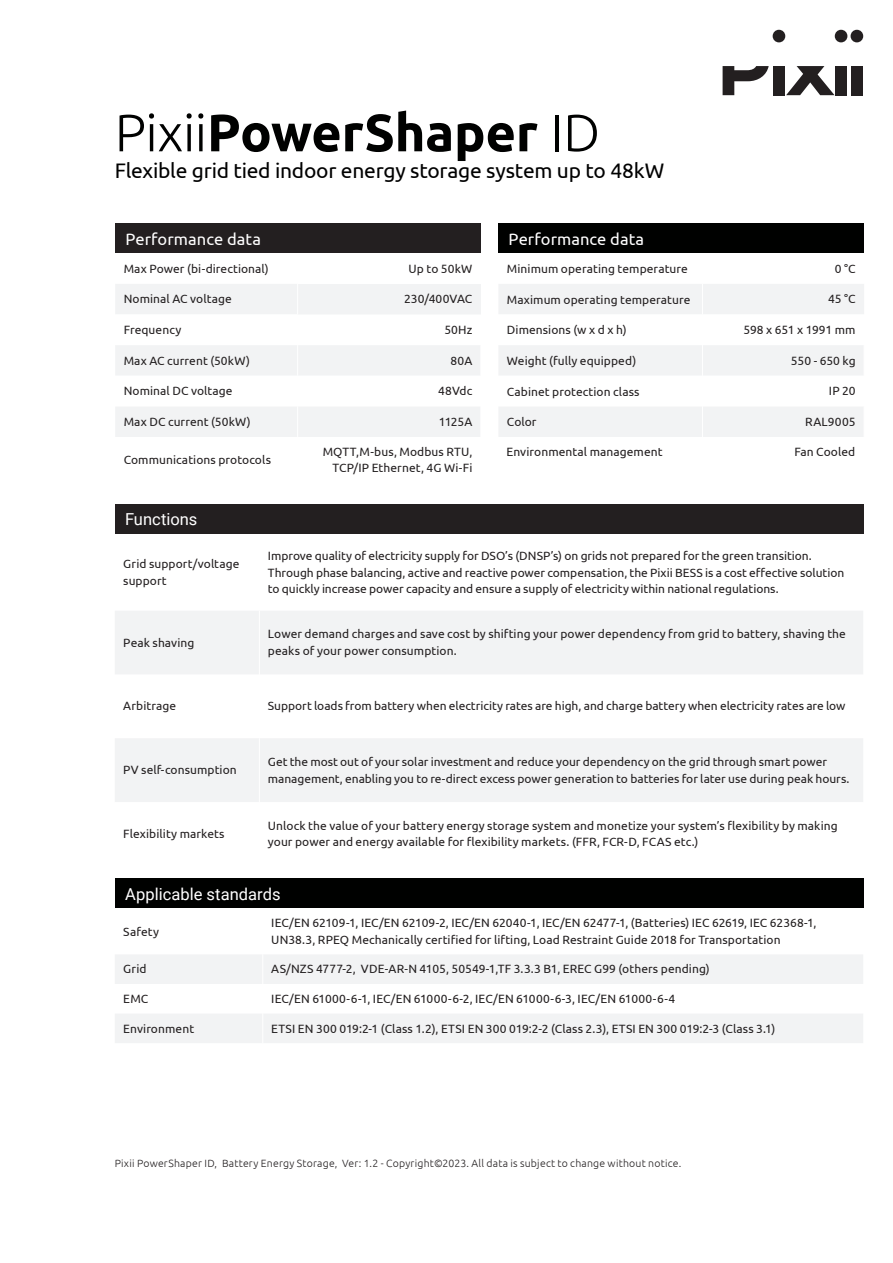
<style>
.page{position:relative;width:893px;height:1263px;background:#fff}
.page>*{position:absolute;margin:0;border:0;box-sizing:border-box;transform-origin:0 0}
.t1{font:700 52.5px "Ubuntu";letter-spacing:-.005em;color:#000100}
.t2{font:21px "Ubuntu";letter-spacing:-.01em;color:#000100}
.t3{font:16.5px "Ubuntu";letter-spacing:.005em;color:#fff}
.t4{font:16.5px "Roboto";color:#fff}
.t5{font:12px/16.5px "Ubuntu";letter-spacing:.005em;color:#231f20}
.t6{font:300 10.5px "Ubuntu";letter-spacing:.02em;color:#231f20}
.s1{font-weight:300}
</style>
<div class="page">
<div style="left:115px;top:878px;width:748px;height:30px;background:#000100"></div>
<svg style="left:115px;top:955px;width:748px;height:88px;fill:#f2f3f4"></svg>
<hr style="left:262px;top:954px;width:1px;height:30px;background:#fff">
<svg style="left:262px;top:984px;width:1px;height:29px"></svg>
<hr style="left:262px;top:1013px;width:1px;height:30px;background:#fff">
<div style="left:115px;top:223px;width:366px;height:30px;background:#231f20"></div>
<div style="left:115px;top:284px;width:182px;height:30px;background:#f2f3f4"></div>
<div style="left:298px;top:284px;width:183px;height:30px;background:#f2f3f4"></div>
<svg style="left:115px;top:345px;width:365px;height:92px;fill:#f2f3f4"></svg>
<hr style="left:297px;top:345px;width:1px;height:31px;background:#fff">
<hr style="left:115px;top:376px;width:1px;height:30px;background:#fff">
<hr style="left:297px;top:376px;width:1px;height:30px;background:#fff">
<hr style="left:297px;top:406px;width:1px;height:31px;background:#fff">
<div style="left:498px;top:223px;width:366px;height:30px;background:#000100"></div>
<div style="left:499px;top:284px;width:365px;height:153px;background:#f2f3f4"></div>
<svg style="left:499px;top:314px;width:365px;height:92px"></svg>
<hr style="left:702px;top:284px;width:1px;height:30px;background:#fff">
<hr style="left:702px;top:376px;width:1px;height:30px;background:#fff">
<hr style="left:702px;top:345px;width:1px;height:31px;background:#fff">
<hr style="left:702px;top:406px;width:1px;height:31px;background:#fff">
<div style="left:115px;top:504px;width:748px;height:30px;background:#231f20"></div>
<div style="left:115px;top:611px;width:748px;height:63px;background:#f2f3f4"></div>
<div style="left:115px;top:739px;width:748px;height:63px;background:#f2f3f4"></div>
<hr style="left:259px;top:738px;width:1px;height:64px;background:#fff">
<hr style="left:259px;top:611px;width:1px;height:63px;background:#fff">
<svg style="left:723px;top:66px;width:46px;height:29px"></svg>
<div style="left:773px;top:30px;width:12px;height:12px;background:#231f20;border-radius:50%"></div>
<div style="left:773px;top:66px;width:12px;height:29px;background:#231f20"></div>
<svg style="left:786px;top:66px;width:48px;height:29px"></svg>
<div style="left:835px;top:30px;width:12px;height:12px;background:#231f20;border-radius:50%"></div>
<div style="left:835px;top:66px;width:12px;height:29px;background:#231f20"></div>
<div style="left:851px;top:30px;width:12px;height:12px;background:#231f20;border-radius:50%"></div>
<div style="left:851px;top:66px;width:12px;height:29px;background:#231f20"></div>
<h1 class="t1" style="left:115px;top:101px;width:487px"><span class="s1">Pixii</span>PowerShaper <span class="s1">ID</span></h1>
<h2 class="t2" style="left:115px;top:158px;width:551px">Flexible grid tied indoor energy storage system up to 48kW</h2>
<h3 class="t3" style="left:125px;top:229px;width:137px">Performance data</h3>
<p class="t5" style="left:124px;top:260px;width:147px">Max Power (bi-directional)</p>
<p class="t5" style="left:409px;top:260px;width:65px">Up to 50kW</p>
<p class="t5" style="left:124px;top:290px;width:110px">Nominal AC voltage</p>
<p class="t5" style="left:404px;top:290px;width:70px">230/400VAC</p>
<p class="t5" style="left:124px;top:321px;width:59px">Frequency</p>
<p class="t5" style="left:444px;top:321px;width:30px">50Hz</p>
<p class="t5" style="left:124px;top:352px;width:128px">Max AC current (50kW)</p>
<p class="t5" style="left:451px;top:352px;width:23px">80A</p>
<p class="t5" style="left:124px;top:382px;width:110px">Nominal DC voltage</p>
<p class="t5" style="left:438px;top:382px;width:36px">48Vdc</p>
<p class="t5" style="left:124px;top:413px;width:129px">Max DC current (50kW)</p>
<p class="t5" style="left:439px;top:413px;width:35px">1125A</p>
<p class="t5" style="left:124px;top:451px;width:149px">Communications protocols</p>
<p class="t5" style="left:323px;top:443px;width:151px;text-align:right">MQTT,M-bus, Modbus RTU,<br>TCP/IP Ethernet, 4G Wi-Fi</p>
<h3 class="t3" style="left:509px;top:229px;width:137px">Performance data</h3>
<p class="t5" style="left:507px;top:260px;width:182px">Minimum operating temperature</p>
<p class="t5" style="left:835px;top:260px;width:22px">0 °C</p>
<p class="t5" style="left:507px;top:291px;width:185px">Maximum operating temperature</p>
<p class="t5" style="left:828px;top:290px;width:29px">45 °C</p>
<p class="t5" style="left:507px;top:322px;width:121px">Dimensions (w x d x h)</p>
<p class="t5" style="left:743px;top:321px;width:114px">598 x 651 x 1991 mm</p>
<p class="t5" style="left:507px;top:352px;width:131px">Weight (fully equipped)</p>
<p class="t5" style="left:791px;top:352px;width:66px">550 - 650 kg</p>
<p class="t5" style="left:507px;top:383px;width:134px">Cabinet protection class</p>
<p class="t5" style="left:829px;top:382px;width:28px">IP 20</p>
<p class="t5" style="left:507px;top:413px;width:31px">Color</p>
<p class="t5" style="left:805px;top:413px;width:52px">RAL9005</p>
<p class="t5" style="left:506px;top:443px;width:158px">Environmental management</p>
<p class="t5" style="left:794px;top:443px;width:62px">Fan Cooled</p>
<h3 class="t4" style="left:125px;top:508px;width:74px">Functions</h3>
<p class="t5" style="left:123px;top:555px;width:118px">Grid support/voltage support</p>
<p class="t5" style="left:268px;top:547px;width:578px">Improve quality of electricity supply for DSO’s (DNSP’s) on grids not prepared for the green transition.<br>Through phase balancing, active and reactive power compensation, the Pixii BESS is a cost effective solution to quickly increase power capacity and ensure a supply of electricity within national regulations.</p>
<p class="t5" style="left:123px;top:634px;width:73px">Peak shaving</p>
<p class="t5" style="left:268px;top:625px;width:580px">Lower demand charges and save cost by shifting your power dependency from grid to battery, shaving the peaks of your power consumption.</p>
<p class="t5" style="left:123px;top:698px;width:54px">Arbitrage</p>
<p class="t5" style="left:268px;top:698px;width:579px">Support loads from battery when electricity rates are high, and charge battery when electricity rates are low</p>
<p class="t5" style="left:123px;top:761px;width:115px">PV self-consumption</p>
<p class="t5" style="left:268px;top:753px;width:583px">Get the most out of your solar investment and reduce your dependency on the grid through smart power management, enabling you to re-direct excess power generation to batteries for later use during peak hours.</p>
<p class="t5" style="left:123px;top:825px;width:103px">Flexibility markets</p>
<p class="t5" style="left:268px;top:817px;width:571px">Unlock the value of your battery energy storage system and monetize your system’s flexibility by making your power and energy available for flexibility markets. (FFR, FCR-D, FCAS etc.)</p>
<h3 class="t4" style="left:125px;top:882px;width:157px">Applicable standards</h3>
<p class="t5" style="left:123px;top:923px;width:37px">Safety</p>
<p class="t5" style="left:271px;top:914px;width:547px">IEC/EN 62109-1, IEC/EN 62109-2, IEC/EN 62040-1, IEC/EN 62477-1, (Batteries) IEC 62619, IEC 62368-1,<br>UN38.3, RPEQ Mechanically certified for lifting, Load Restraint Guide 2018 for Transportation</p>
<p class="t5" style="left:123px;top:960px;width:25px">Grid</p>
<p class="t5" style="left:271px;top:960px;width:440px">AS/NZS 4777-2, VDE-AR-N 4105, 50549-1,TF 3.3.3 B1, EREC G99 (others pending)</p>
<p class="t5" style="left:123px;top:990px;width:27px">EMC</p>
<p class="t5" style="left:271px;top:990px;width:405px">IEC/EN 61000-6-1, IEC/EN 61000-6-2, IEC/EN 61000-6-3, IEC/EN 61000-6-4</p>
<p class="t5" style="left:123px;top:1020px;width:72px">Environment</p>
<p class="t5" style="left:271px;top:1020px;width:506px">ETSI EN 300 019:2-1 (Class 1.2), ETSI EN 300 019:2-2 (Class 2.3), ETSI EN 300 019:2-3 (Class 3.1)</p>
<p class="t6" style="left:115px;top:1156px;width:568px">Pixii PowerShaper ID, Battery Energy Storage, Ver: 1.2 - Copyright©2023. All data is subject to change without notice.</p>
</div>
